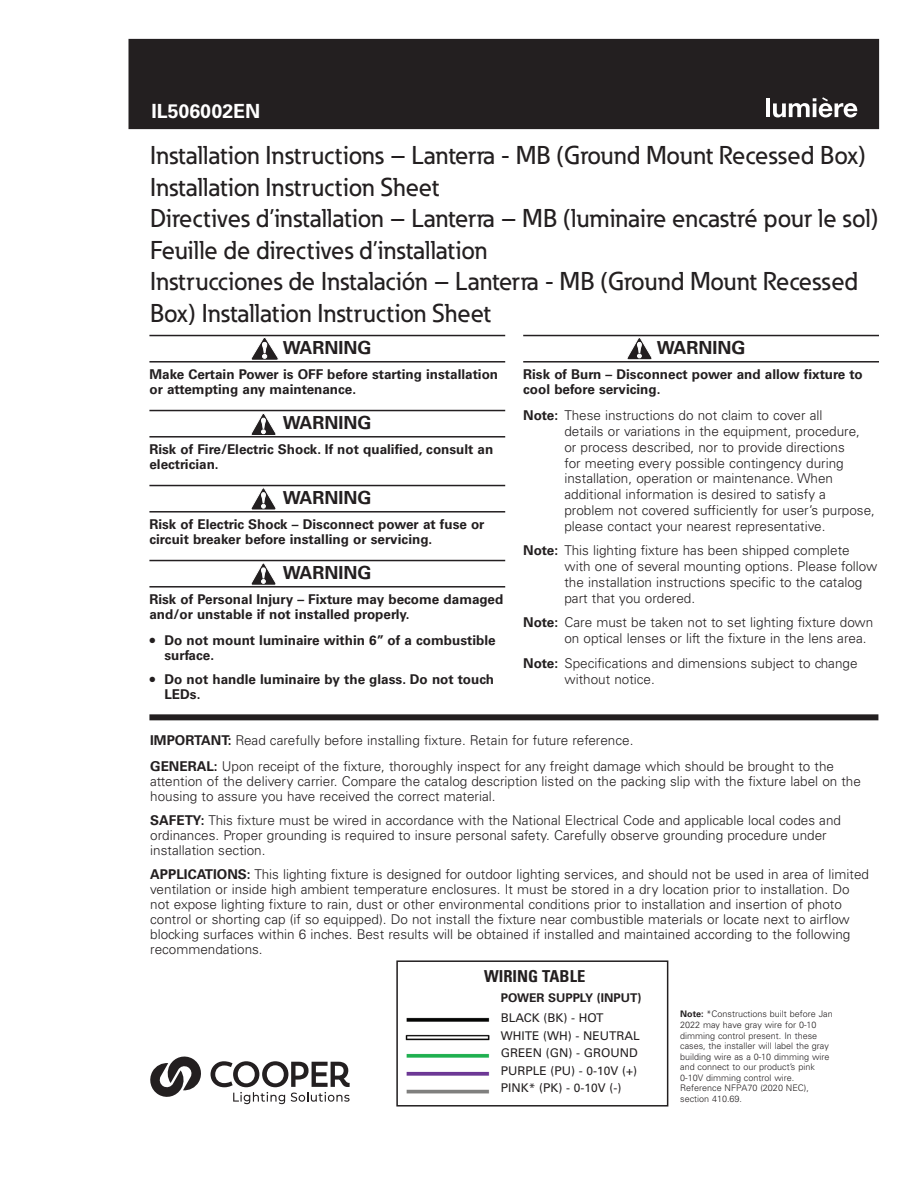
<style>
.page{position:relative;width:918px;height:1188px;background:#fff}
.page>*{position:absolute;margin:0;border:0;box-sizing:border-box;transform-origin:0 0}
._00_Manual_Title_EN{font:500 25.5px/31.5px "Eaton";color:#231f20}
.t1{font:700 19.5px "Univers LT Std";color:#fff}
._08_Alert_Head{font:700 18px "Univers LT Std";color:#231f20}
._01_Head2{font:700 condensed 16.5px "Univers LT Std";color:#231f20}
._02_Body{font:300 13.5px/15.8px "Univers LT Std";color:#231f20}
._08_Warning_Voltage{font:700 13.5px/15px "Univers LT Std";color:#231f20}
._08_Caution_Importan{font:300 13.5px "Univers LT Std";color:#231f20}
._01_Head3{font:12px/17.4px "Univers LT Std";color:#231f20}
._01_Head3-2{font:700 12px/20.5px "Univers LT Std";color:#231f20}
.t2{font:300 9px/10.6px "Univers LT Std";color:#231f20}
.s1{font-weight:700}
.s2{font-weight:400}
</style>
<div class="page">
<div style="left:129px;top:39px;width:750px;height:90px;background:#231f20"></div>
<hr style="left:766px;top:98px;width:4px;height:19px;background:#fff">
<svg style="left:773px;top:97px;width:85px;height:20px"></svg>
<div style="left:149px;top:714px;width:729px;height:6px;background:#231f20"></div>
<hr style="left:149px;top:335px;width:356px;height:1px;background:#231f20">
<hr style="left:149px;top:361px;width:356px;height:2px;background:#231f20">
<hr style="left:149px;top:410px;width:356px;height:1px;background:#231f20">
<hr style="left:149px;top:436px;width:356px;height:2px;background:#231f20">
<hr style="left:149px;top:485px;width:356px;height:1px;background:#231f20">
<hr style="left:149px;top:511px;width:356px;height:2px;background:#231f20">
<hr style="left:149px;top:560px;width:356px;height:1px;background:#231f20">
<hr style="left:149px;top:586px;width:356px;height:2px;background:#231f20">
<hr style="left:523px;top:335px;width:356px;height:1px;background:#231f20">
<hr style="left:523px;top:361px;width:356px;height:2px;background:#231f20">
<svg style="left:251px;top:413px;width:25px;height:23px"></svg>
<svg style="left:251px;top:338px;width:28px;height:22px"></svg>
<svg style="left:251px;top:487px;width:25px;height:23px"></svg>
<svg style="left:251px;top:563px;width:25px;height:23px"></svg>
<svg style="left:627px;top:338px;width:25px;height:22px"></svg>
<svg style="left:405px;top:1017px;width:85px;height:77px"></svg>
<div style="left:396px;top:960px;width:272px;height:147px;border:2px solid #231f20"></div>
<svg style="left:150px;top:1056px;width:51px;height:41px"></svg>
<svg style="left:211px;top:1061px;width:139px;height:43px"></svg>
<h2 class="t1" style="left:152px;top:100px;width:110px">IL506002EN</h2>
<p class="_00_Manual_Title_EN" style="left:150px;top:139px;width:718px">Installation Instructions – Lanterra - MB (Ground Mount Recessed Box)<br>Installation Instruction Sheet</p>
<p class="_00_Manual_Title_EN" style="left:150px;top:202px;width:730px">Directives d’installation – Lanterra – MB (luminaire encastré pour le sol)<br>Feuille de directives d’installation</p>
<p class="_00_Manual_Title_EN" style="left:150px;top:265px;width:710px">Instrucciones de Instalación – Lanterra - MB (Ground Mount Recessed<br>Box) Installation Instruction Sheet</p>
<p class="_08_Alert_Head" style="left:283px;top:337px;width:90px">WARNING</p>
<p class="_08_Warning_Voltage" style="left:149px;top:367px;width:350px">Make Certain Power is OFF before starting installation or attempting any maintenance.</p>
<p class="_08_Alert_Head" style="left:283px;top:412px;width:90px">WARNING</p>
<p class="_08_Warning_Voltage" style="left:149px;top:442px;width:345px">Risk of Fire/Electric Shock. If not qualified, consult an electrician.</p>
<p class="_08_Alert_Head" style="left:283px;top:487px;width:90px">WARNING</p>
<p class="_08_Warning_Voltage" style="left:149px;top:517px;width:337px">Risk of Electric Shock – Disconnect power at fuse or circuit breaker before installing or servicing.</p>
<p class="_08_Alert_Head" style="left:283px;top:562px;width:90px">WARNING</p>
<p class="_08_Warning_Voltage" style="left:149px;top:592px;width:355px">Risk of Personal Injury – Fixture may become damaged and/or unstable if not installed properly.</p>
<p class="_08_Warning_Voltage" style="left:164px;top:632px;width:333px;text-indent:-15px">● Do not mount luminaire within 6” of a combustible surface.</p>
<p class="_08_Warning_Voltage" style="left:164px;top:671px;width:331px;text-indent:-15px">● Do not handle luminaire by the glass. Do not touch<br>LEDs.</p>
<p class="_08_Alert_Head" style="left:657px;top:337px;width:90px">WARNING</p>
<p class="_08_Warning_Voltage" style="left:523px;top:367px;width:341px">Risk of Burn – Disconnect power and allow fixture to cool before servicing.</p>
<p class="_08_Warning_Voltage" style="left:523px;top:408px;width:17px">NNote:</p>
<p class="_02_Body" style="left:564px;top:408px;width:312px">These instructions do not claim to cover all<br>details or variations in the equipment, procedure, or process described, nor to provide directions<br>for meeting every possible contingency during installation, operation or maintenance. When additional information is desired to satisfy a problem not covered sufficiently for user’s purpose, please contact your nearest representative.</p>
<p class="_08_Warning_Voltage" style="left:523px;top:543px;width:17px">NNote:</p>
<p class="_02_Body" style="left:564px;top:543px;width:314px">This lighting fixture has been shipped complete with one of several mounting options. Please follow the installation instructions specific to the catalog part that you ordered.</p>
<p class="_08_Warning_Voltage" style="left:523px;top:615px;width:17px">NNote:</p>
<p class="_02_Body" style="left:564px;top:615px;width:310px">Care must be taken not to set lighting fixture down on optical lenses or lift the fixture in the lens area.</p>
<p class="_08_Warning_Voltage" style="left:523px;top:656px;width:17px">NNote:</p>
<p class="_02_Body" style="left:564px;top:655px;width:295px">Specifications and dimensions subject to change without notice.</p>
<p class="_08_Caution_Importan" style="left:150px;top:732px;width:485px"><span class="s1">IMPORTANT:</span> Read carefully before installing fixture. Retain for future reference.</p>
<p class="_02_Body" style="left:150px;top:758px;width:712px;line-height:15px"><span class="s1">GENERAL:</span> Upon receipt of the fixture, thoroughly inspect for any freight damage which should be brought to the attention of the delivery carrier. Compare the catalog description listed on the packing slip with the fixture label on the housing to assure you have received the correct material.</p>
<p class="_02_Body" style="left:150px;top:812px;width:692px;line-height:15px"><span class="s1">SAFETY:</span> This fixture must be wired in accordance with the National Electrical Code and applicable local codes and ordinances. Proper grounding is required to insure personal safety. Carefully observe grounding procedure under installation section.</p>
<p class="_02_Body" style="left:150px;top:866px;width:720px;line-height:15px"><span class="s1">APPLICATIONS:</span> This lighting fixture is designed for outdoor lighting services, and should not be used in area of limited ventilation or inside high ambient temperature enclosures. It must be stored in a dry location prior to installation. Do not expose lighting fixture to rain, dust or other environmental conditions prior to installation and insertion of photo control or shorting cap (if so equipped). Do not install the fixture near combustible materials or locate next to airflow blocking surfaces within 6 inches. Best results will be obtained if installed and maintained according to the following recommendations.</p>
<p class="_01_Head2" style="left:484px;top:966px;width:103px">WIRING TABLE</p>
<p class="_01_Head3-2" style="left:501px;top:987px;width:142px">POWER SUPPLY (INPUT)<br><span class="s2">BLACK (BK) - HOT</span></p>
<p class="_01_Head3" style="left:501px;top:1027px;width:141px">WHITE (WH) - NEUTRAL<br>GREEN (GN) - GROUND<br>PURPLE (PU) - 0-10V (+)<br>PINK* (PK) - 0-10V (-)</p>
<p class="t2" style="left:680px;top:1009px;width:154px"><span class="s1">Note:</span> *Constructions built before Jan<br>2022 may have gray wire for 0-10 dimming control present. In these cases, the installer will label the gray building wire as a 0-10 dimming wire and connect to our product’s pink<br>0-10V dimming control wire.<br>Reference NFPA70 (2020 NEC), section 410.69.</p>
</div>
